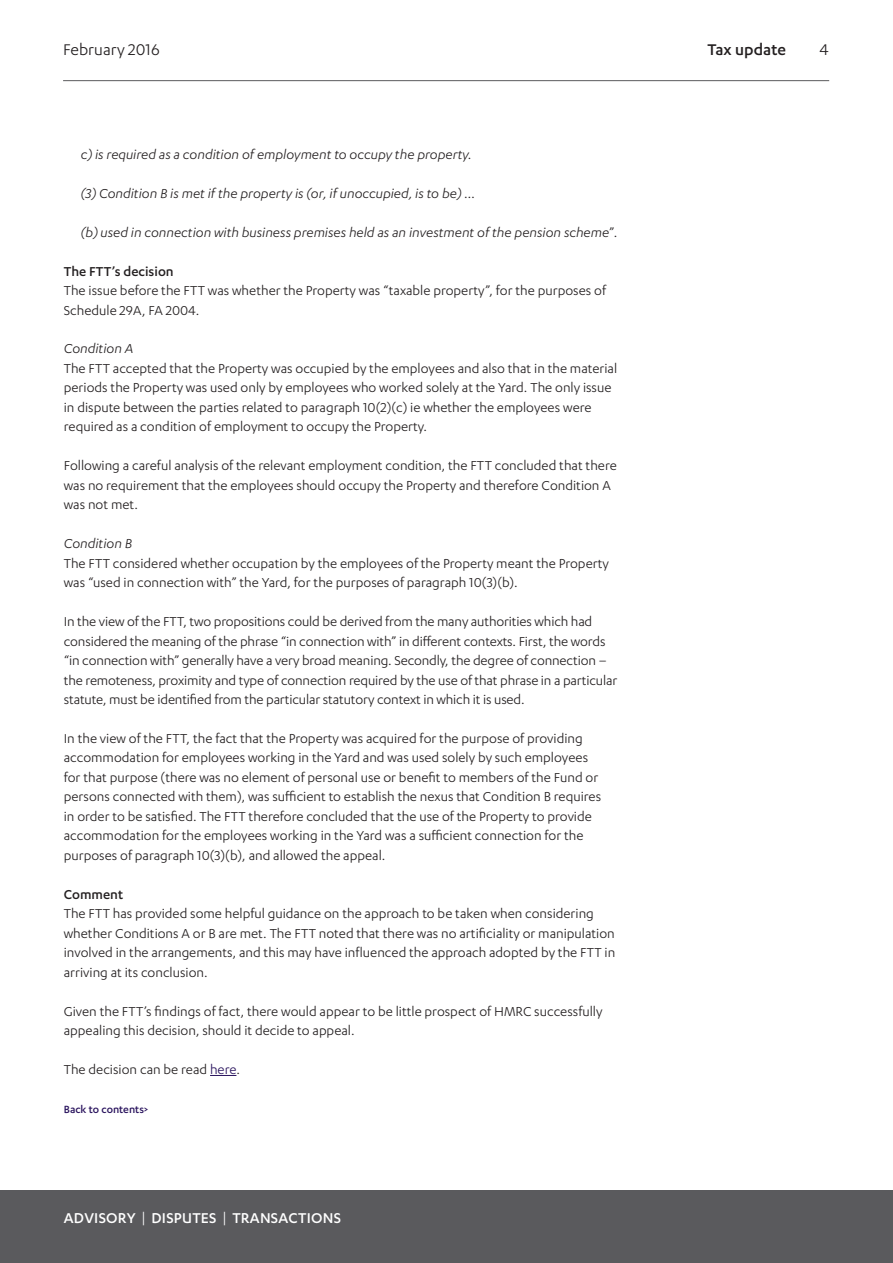
<style>
.page{position:relative;width:893px;height:1263px;background:#fff}
.page>*{position:absolute;margin:0;border:0;box-sizing:border-box;transform-origin:0 0}
.Page_header{font:18px "Karbon";color:#231f20}
.Page_header-2{font:500 18px "Karbon";color:#231f20}
.t1{font:500 16.5px "Karbon";letter-spacing:.015em;color:#fff}
.Body{font:15px/19.5px "Karbon";color:#231f20}
.Body-2{font:italic 15px "Karbon";color:#231f20}
.Heading_3{font:500 15px "Karbon";color:#231f20}
.Heading_4{font:italic 15px "Karbon";color:#231f20}
.Body-3{font:500 12px "Karbon";color:#29135d}
.s1{font-style:normal}
.s2{color:#29135d}
.s3{font-weight:400}
</style>
<div class="page">
<hr style="left:63px;top:80px;width:766px;height:1px;background:#5a5a5d">
<div style="left:0;top:1191px;width:893px;height:72px;background:#5a5a5d"></div>
<svg style="left:210px;top:1075px;width:26px;height:1px"></svg>
<p class="Page_header" style="left:63px;top:39px;width:98px">February 2016</p>
<p class="Page_header-2" style="left:707px;top:39px;width:80px">Tax update</p>
<p class="Page_header" style="left:819px;top:39px;width:11px">4</p>
<p class="Body-2" style="left:81px;top:146px;width:392px">c) is required as a condition of employment to occupy the property.</p>
<p class="Body-2" style="left:81px;top:185px;width:396px">(3) Condition B is met if the property is (or, if unoccupied, is to be) …</p>
<p class="Body-2" style="left:81px;top:224px;width:538px">(b) used in connection with business premises held as an investment of the pension scheme<span class="s1">”.</span></p>
<p class="Heading_3" style="left:64px;top:263px;width:111px">The FTT’s decision</p>
<p class="Body" style="left:64px;top:280px;width:544px">The issue before the FTT was whether the Property was “taxable property”, for the purposes of<br>Schedule 29A, FA 2004.</p>
<p class="Heading_4" style="left:64px;top:341px;width:71px">Condition A</p>
<p class="Body" style="left:64px;top:358px;width:555px">The FTT accepted that the Property was occupied by the employees and also that in the material periods the Property was used only by employees who worked solely at the Yard. The only issue in dispute between the parties related to paragraph 10(2)(c) ie whether the employees were required as a condition of employment to occupy the Property.</p>
<p class="Body" style="left:64px;top:456px;width:554px">Following a careful analysis of the relevant employment condition, the FTT concluded that there was no requirement that the employees should occupy the Property and therefore Condition A was not met.</p>
<p class="Heading_4" style="left:64px;top:535px;width:70px">Condition B</p>
<p class="Body" style="left:64px;top:553px;width:547px">The FTT considered whether occupation by the employees of the Property meant the Property was “used in connection with” the Yard, for the purposes of paragraph 10(3)(b).</p>
<p class="Body" style="left:64px;top:611px;width:555px">In the view of the FTT, two propositions could be derived from the many authorities which had considered the meaning of the phrase “in connection with” in different contexts. First, the words “in connection with” generally have a very broad meaning. Secondly, the degree of connection – the remoteness, proximity and type of connection required by the use of that phrase in a particular statute, must be identified from the particular statutory context in which it is used.</p>
<p class="Body" style="left:64px;top:728px;width:539px">In the view of the FTT, the fact that the Property was acquired for the purpose of providing accommodation for employees working in the Yard and was used solely by such employees for that purpose (there was no element of personal use or benefit to members of the Fund or persons connected with them), was sufficient to establish the nexus that Condition B requires in order to be satisfied. The FTT therefore concluded that the use of the Property to provide accommodation for the employees working in the Yard was a sufficient connection for the purposes of paragraph 10(3)(b), and allowed the appeal.</p>
<p class="Heading_3" style="left:64px;top:886px;width:61px">Comment</p>
<p class="Body" style="left:64px;top:903px;width:553px">The FTT has provided some helpful guidance on the approach to be taken when considering whether Conditions A or B are met. The FTT noted that there was no artificiality or manipulation involved in the arrangements, and this may have influenced the approach adopted by the FTT in arriving at its conclusion.</p>
<p class="Body" style="left:64px;top:1001px;width:540px">Given the FTT’s findings of fact, there would appear to be little prospect of HMRC successfully appealing this decision, should it decide to appeal.</p>
<p class="Body" style="left:64px;top:1059px;width:178px">The decision can be read <span class="s2">here</span>.</p>
<p class="Body-3" style="left:64px;top:1102px;width:86px">Back to contents&gt;</p>
<p class="t1" style="left:64px;top:1208px;width:279px">ADVISORY <span class="s3">|</span> DISPUTES <span class="s3">|</span> TRANSACTIONS</p>
</div>
